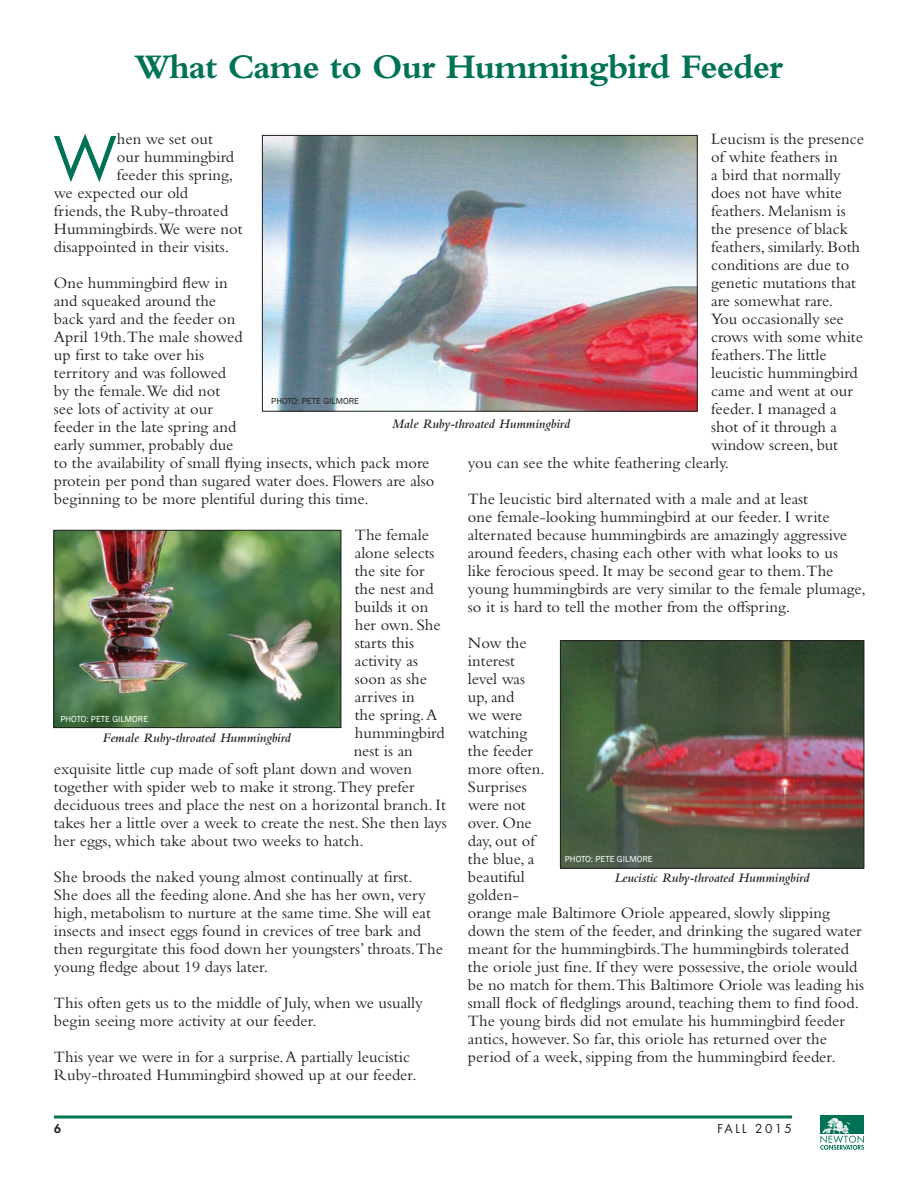
<style>
.page{position:relative;width:918px;height:1188px;background:#fff}
.page>*{position:absolute;margin:0;border:0;box-sizing:border-box;transform-origin:0 0}
.Body_Text{font:58.35px "Futura Std";color:#007255}
.Headlines{font:700 36px "Bembo Std";letter-spacing:-.025em;color:#007255}
.Body_Text-2{font:16.5px/18px "Bembo Std";color:#231f20}
.Photo_Description{font:italic 600 13.5px "Bembo Std";color:#231f20}
.t1{font:12px "Futura Std";letter-spacing:.2em;color:#231f20}
.t2{font:800 12px "Futura Std";color:#231f20}
.Photo_Credits{font:9px "Franklin Gothic";color:#fff}
.Photo_Credits-2{font:9px "Franklin Gothic";color:#231f20}
</style>
<div class="page">
<hr style="left:54px;top:1116px;width:738px;height:3px;background:#007255">
<div style="left:821px;top:1116px;width:43px;height:18px;background:#007154"></div>
<svg style="left:820px;top:1118px;width:44px;height:32px"></svg>
<img style="left:264px;top:137px;width:432px;height:273px">
<div style="left:262px;top:135px;width:436px;height:277px;border:1px solid #231f20"></div>
<img style="left:56px;top:532px;width:283px;height:194px">
<div style="left:54px;top:530px;width:287px;height:198px;border:1px solid #231f20"></div>
<img style="left:562px;top:642px;width:300px;height:225px">
<div style="left:560px;top:640px;width:304px;height:229px;border:1px solid #231f20"></div>
<p class="Headlines" style="left:135px;top:47px;width:650px">What Came to Our Hummingbird Feeder</p>
<p class="Body_Text" style="left:53px;top:121px;width:65px">W</p>
<p class="Body_Text-2" style="left:117px;top:130px;width:97px">hen we set out</p>
<p class="Body_Text-2" style="left:711px;top:130px;width:154px">Leucism is the presence</p>
<p class="Body_Text-2" style="left:711px;top:148px;width:128px">of white feathers in</p>
<p class="Body_Text-2" style="left:711px;top:166px;width:131px">a bird that normally</p>
<p class="Body_Text-2" style="left:711px;top:184px;width:133px">does not have white</p>
<p class="Body_Text-2" style="left:711px;top:202px;width:136px">feathers. Melanism is</p>
<p class="Body_Text-2" style="left:711px;top:220px;width:138px">the presence of black</p>
<p class="Body_Text-2" style="left:711px;top:238px;width:150px">feathers, similarly. Both</p>
<p class="Body_Text-2" style="left:711px;top:256px;width:140px">conditions are due to</p>
<p class="Body_Text-2" style="left:711px;top:274px;width:146px">genetic mutations that</p>
<p class="Body_Text-2" style="left:711px;top:292px;width:124px">are somewhat rare.</p>
<p class="Body_Text-2" style="left:711px;top:310px;width:134px">You occasionally see</p>
<p class="Body_Text-2" style="left:711px;top:328px;width:153px">crows with some white</p>
<p class="Body_Text-2" style="left:711px;top:346px;width:117px">feathers.The little</p>
<p class="Body_Text-2" style="left:711px;top:364px;width:148px">leucistic hummingbird</p>
<p class="Body_Text-2" style="left:711px;top:382px;width:143px">came and went at our</p>
<p class="Body_Text-2" style="left:711px;top:400px;width:127px">feeder. I managed a</p>
<p class="Body_Text-2" style="left:711px;top:418px;width:127px">shot of it through a</p>
<p class="Body_Text-2" style="left:711px;top:436px;width:128px">window screen, but</p>
<p class="Body_Text-2" style="left:468px;top:454px;width:263px">you can see the white feathering clearly.</p>
<p class="Body_Text-2" style="left:468px;top:490px;width:399px">The leucistic bird alternated with a male and at least<br>one female-looking hummingbird at our feeder. I write alternated because hummingbirds are amazingly aggressive around feeders, chasing each other with what looks to us<br>like ferocious speed. It may be second gear to them.The young hummingbirds are very similar to the female plumage, so it is hard to tell the mother from the offspring.</p>
<p class="Body_Text-2" style="left:468px;top:634px;width:398px">Now the<br>interest<br>level was<br>up, and<br>we were<br>watching<br>the feeder<br>more often.<br>Surprises<br>were not<br>over. One<br>day, out of<br>the blue, a<br>beautiful<br>golden-<br>orange male Baltimore Oriole appeared, slowly slipping down the stem of the feeder, and drinking the sugared water meant for the hummingbirds.The hummingbirds tolerated the oriole just fine. If they were possessive, the oriole would be no match for them.This Baltimore Oriole was leading his small flock of fledglings around, teaching them to find food.<br>The young birds did not emulate his hummingbird feeder antics, however. So far, this oriole has returned over the period of a week, sipping from the hummingbird feeder.</p>
<p class="Body_Text-2" style="left:117px;top:148px;width:119px">our hummingbird</p>
<p class="Body_Text-2" style="left:117px;top:166px;width:118px">feeder this spring,</p>
<p class="Body_Text-2" style="left:54px;top:184px;width:136px">we expected our old</p>
<p class="Body_Text-2" style="left:54px;top:202px;width:176px">friends, the Ruby-throated</p>
<p class="Body_Text-2" style="left:54px;top:220px;width:190px">Hummingbirds.We were not</p>
<p class="Body_Text-2" style="left:54px;top:238px;width:176px">disappointed in their visits.</p>
<p class="Body_Text-2" style="left:54px;top:274px;width:382px">One hummingbird flew in<br>and squeaked around the<br>back yard and the feeder on<br>April 19th.The male showed<br>up first to take over his<br>territory and was followed<br>by the female.We did not<br>see lots of activity at our<br>feeder in the late spring and<br>early summer, probably due<br>to the availability of small flying insects, which pack more protein per pond than sugared water does. Flowers are also beginning to be more plentiful during this time.</p>
<p class="Body_Text-2" style="left:355px;top:526px;width:76px">The female</p>
<p class="Body_Text-2" style="left:355px;top:544px;width:81px">alone selects</p>
<p class="Body_Text-2" style="left:355px;top:562px;width:71px">the site for</p>
<p class="Body_Text-2" style="left:355px;top:580px;width:80px">the nest and</p>
<p class="Body_Text-2" style="left:355px;top:598px;width:75px">builds it on</p>
<p class="Body_Text-2" style="left:355px;top:616px;width:87px">her own. She</p>
<p class="Body_Text-2" style="left:355px;top:634px;width:61px">starts this</p>
<p class="Body_Text-2" style="left:355px;top:652px;width:65px">activity as</p>
<p class="Body_Text-2" style="left:355px;top:670px;width:74px">soon as she</p>
<p class="Body_Text-2" style="left:355px;top:688px;width:61px">arrives in</p>
<p class="Body_Text-2" style="left:355px;top:706px;width:84px">the spring. A</p>
<p class="Body_Text-2" style="left:355px;top:724px;width:91px">hummingbird</p>
<p class="Body_Text-2" style="left:354px;top:742px;width:61px">nest is an</p>
<p class="Body_Text-2" style="left:54px;top:760px;width:360px">exquisite little cup made of soft plant down and woven</p>
<p class="Body_Text-2" style="left:54px;top:778px;width:362px">together with spider web to make it strong.They prefer</p>
<p class="Body_Text-2" style="left:54px;top:796px;width:393px">deciduous trees and place the nest on a horizontal branch. It</p>
<p class="Body_Text-2" style="left:54px;top:814px;width:394px">takes her a little over a week to create the nest. She then lays</p>
<p class="Body_Text-2" style="left:54px;top:832px;width:311px">her eggs, which take about two weeks to hatch.</p>
<p class="Body_Text-2" style="left:54px;top:868px;width:390px">She broods the naked young almost continually at first.<br>She does all the feeding alone. And she has her own, very high, metabolism to nurture at the same time. She will eat insects and insect eggs found in crevices of tree bark and then regurgitate this food down her youngsters’ throats.The young fledge about 19 days later.</p>
<p class="Body_Text-2" style="left:54px;top:994px;width:370px">This often gets us to the middle of July, when we usually begin seeing more activity at our feeder.</p>
<p class="Body_Text-2" style="left:54px;top:1048px;width:364px">This year we were in for a surprise. A partially leucistic<br>Ruby-throated Hummingbird showed up at our feeder.</p>
<p class="Photo_Credits-2" style="left:271px;top:395px;width:89px">PHOTO: PETE GILMORE</p>
<p class="Photo_Description" style="left:392px;top:416px;width:179px">Male Ruby-throated Hummingbird</p>
<p class="Photo_Credits" style="left:60px;top:714px;width:89px">PHOTO: PETE GILMORE</p>
<p class="Photo_Description" style="left:103px;top:731px;width:190px">Female Ruby-throated Hummingbird</p>
<p class="Photo_Credits" style="left:565px;top:853px;width:89px">PHOTO: PETE GILMORE</p>
<p class="Photo_Description" style="left:615px;top:870px;width:196px">Leucistic Ruby-throated Hummingbird</p>
<p class="t2" style="left:54px;top:1121px;width:8px">6</p>
<p class="t1" style="left:717px;top:1121px;width:76px">FALL 2015</p>
</div>
